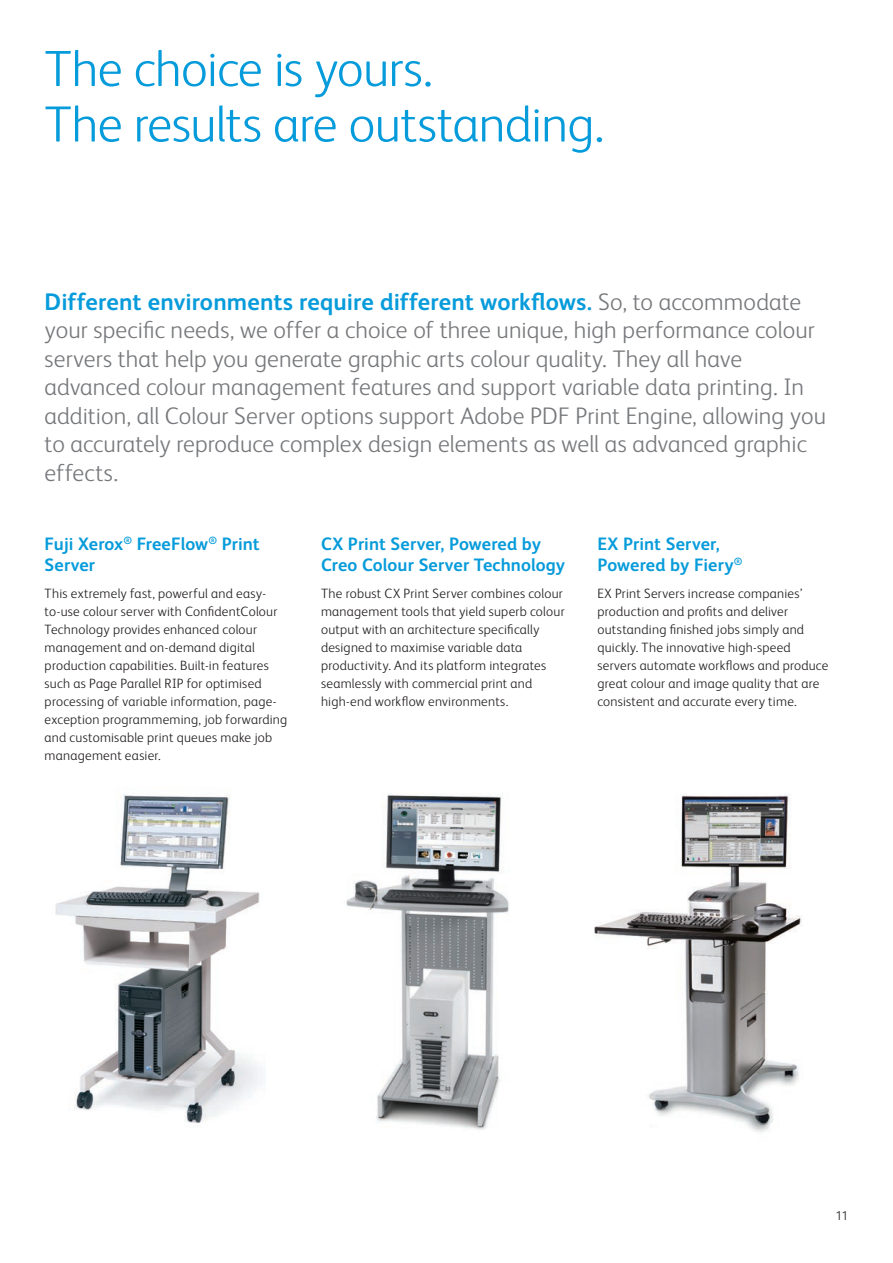
<style>
.page{position:relative;width:893px;height:1263px;background:#fff}
.page>*{position:absolute;margin:0;border:0;box-sizing:border-box;transform-origin:0 0}
.t1{font:300 51px/55.5px "Xerox Sans";letter-spacing:-.01em;color:#069bda}
.t2{font:300 24px/28.5px "Xerox Sans";letter-spacing:.005em;color:#76787b}
.t3{font:700 18px/21px "Xerox Sans";letter-spacing:.005em;color:#069bda}
.t4{font:300 13.5px/18px "Xerox Sans";letter-spacing:.02em;color:#231f20}
.t5{font:300 12.75px "Xerox Sans";color:#231f20}
.s1{font-weight:700;color:#069bda}
</style>
<div class="page">
<img style="left:594px;top:794px;width:207px;height:338px">
<img style="left:346px;top:793px;width:163px;height:337px">
<img style="left:55px;top:793px;width:208px;height:330px">
<h1 class="t1" style="left:45px;top:38px;width:561px">The choice is yours.<br>The results are outstanding.</h1>
<p class="t2" style="left:45px;top:286px;width:783px"><span class="s1">Different environments require different workflows.</span> So, to accommodate your specific needs, we offer a choice of three unique, high performance colour servers that help you generate graphic arts colour quality. They all have advanced colour management features and support variable data printing. In addition, all Colour Server options support Adobe PDF Print Engine, allowing you to accurately reproduce complex design elements as well as advanced graphic effects.</p>
<h3 class="t3" style="left:45px;top:532px;width:217px">Fuji Xerox<sup>®</sup> FreeFlow<sup>®</sup> Print<br>Server</h3>
<p class="t4" style="left:45px;top:584px;width:244px">This extremely fast, powerful and easy&shy;to-use colour server with ConfidentColour Technology provides enhanced colour management and on-demand digital production capabilities. Built-in features such as Page Parallel RIP for optimised processing of variable information, page&shy;exception programmeming, job forwarding and customisable print queues make job management easier.</p>
<h3 class="t3" style="left:321px;top:532px;width:246px">CX Print Server, Powered by<br>Creo Colour Server Technology</h3>
<p class="t4" style="left:321px;top:584px;width:245px">The robust CX Print Server combines colour management tools that yield superb colour output with an architecture specifically designed to maximise variable data productivity. And its platform integrates seamlessly with commercial print and high-end workflow environments.</p>
<h3 class="t3" style="left:597px;top:532px;width:147px">EX Print Server,<br>Powered by Fiery<sup>®</sup></h3>
<p class="t4" style="left:597px;top:584px;width:232px">EX Print Servers increase companies’ production and profits and deliver outstanding finished jobs simply and quickly. The innovative high-speed servers automate workflows and produce great colour and image quality that are consistent and accurate every time.</p>
<p class="t5" style="left:835px;top:1208px;width:14px">11</p>
</div>
